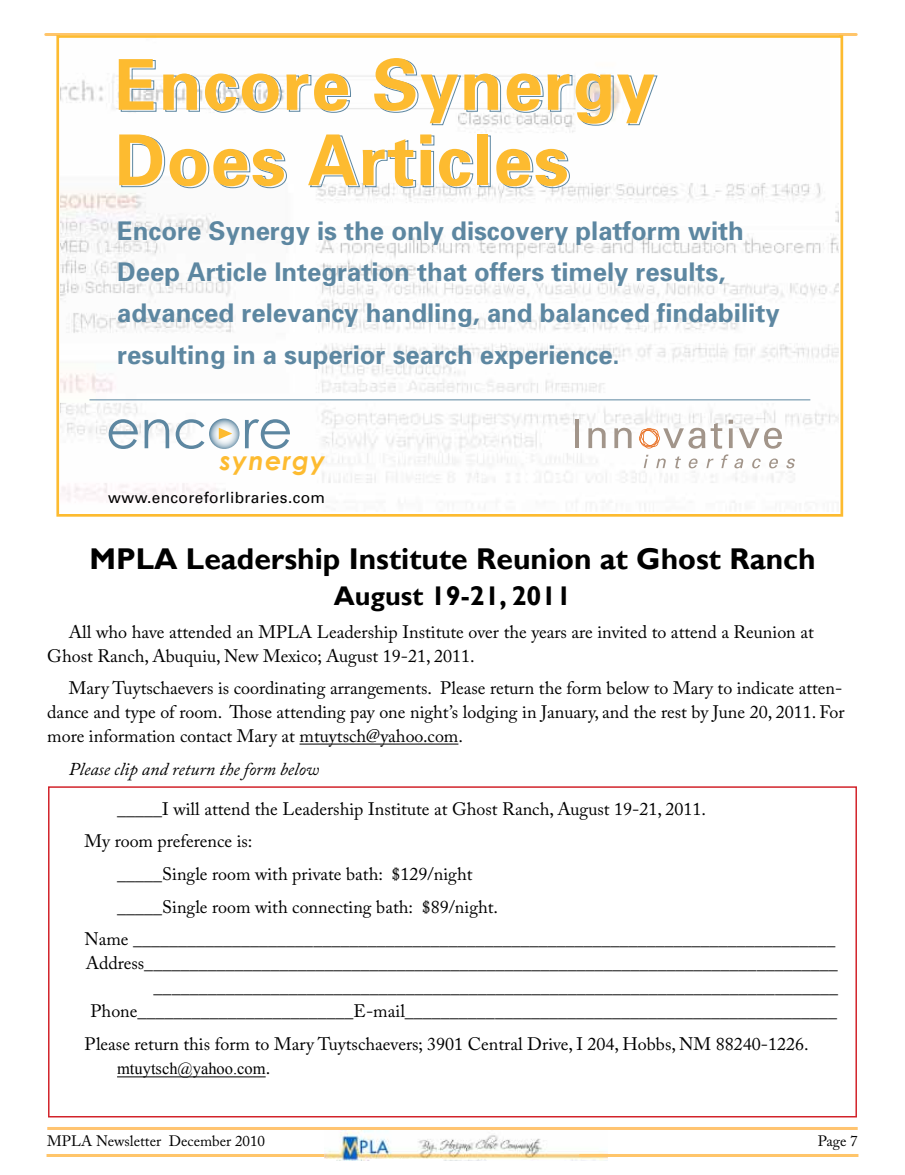
<style>
.page{position:relative;width:905px;height:1175px;background:#fff}
.page>*{position:absolute;margin:0;border:0;box-sizing:border-box;transform-origin:0 0}
.t1{font:700 70.2px/75.3px "Univers";letter-spacing:.015em;color:#fdbb30}
.t2{font:700 30px "Gill Sans";color:#000}
.t3{font:700 27px "Gill Sans";color:#000}
.t4{font:700 25.65px/41.1px "Univers";color:#5d87a1}
.t5{font:italic 700 25.65px "Century Gothic";letter-spacing:.05em;color:#fdbb30}
.t6{font:18px/24px "Adobe Caslon Pro";color:#000}
.t7{font:italic 18px "Adobe Caslon Pro";color:#000}
.t8{font:16.5px "Times New Roman";color:#000}
.t9{font:15.45px "Univers";letter-spacing:.025em;color:#010101}
.t10{font:15px "Adobe Caslon Pro";color:#000}
.s1{font-family:"Adobe Caslon Pro";font-size:18px}
</style>
<div class="page">
<hr style="left:47px;top:1127px;width:810px;height:3px;background:#ffc470">
<img style="left:324px;top:1130px;width:284px;height:30px">
<svg style="left:324px;top:1159px;width:12px;height:1px"></svg>
<hr style="left:370px;top:1159px;width:73px;height:2px;background:#fff">
<hr style="left:580px;top:1154px;width:276px;height:2px;background:#ffc56a">
<hr style="left:48px;top:1154px;width:274px;height:2px;background:#ffc56a">
<hr style="left:46px;top:33px;width:810px;height:3px;background:#ffc56a">
<img style="left:60px;top:75px;width:778px;height:434px">
<svg style="left:209px;top:418px;width:30px;height:31px"></svg>
<svg style="left:219px;top:428px;width:13px;height:11px"></svg>
<svg style="left:109px;top:419px;width:29px;height:30px"></svg>
<svg style="left:144px;top:419px;width:25px;height:29px"></svg>
<svg style="left:176px;top:419px;width:28px;height:30px"></svg>
<svg style="left:245px;top:419px;width:45px;height:30px"></svg>
<svg style="left:643px;top:455px;width:5px;height:13px"></svg>
<svg style="left:656px;top:458px;width:10px;height:10px"></svg>
<svg style="left:675px;top:456px;width:6px;height:12px"></svg>
<svg style="left:688px;top:458px;width:10px;height:10px"></svg>
<svg style="left:706px;top:458px;width:7px;height:10px"></svg>
<svg style="left:721px;top:454px;width:7px;height:14px"></svg>
<svg style="left:734px;top:458px;width:9px;height:10px"></svg>
<svg style="left:751px;top:458px;width:10px;height:10px"></svg>
<svg style="left:768px;top:458px;width:10px;height:10px"></svg>
<svg style="left:786px;top:458px;width:9px;height:10px"></svg>
<hr style="left:575px;top:420px;width:4px;height:28px;background:#a2958a">
<svg style="left:588px;top:428px;width:17px;height:20px"></svg>
<svg style="left:614px;top:428px;width:17px;height:20px"></svg>
<svg style="left:728px;top:420px;width:53px;height:28px"></svg>
<svg style="left:638px;top:423px;width:84px;height:25px"></svg>
<hr style="left:89px;top:399px;width:721px;height:1px;background:#5d87a1">
<div style="left:56px;top:35px;width:787px;height:481px;border:3px solid #fdbb30"></div>
<svg style="left:120px;top:60px;width:37px;height:52px"></svg>
<svg style="left:165px;top:74px;width:35px;height:38px"></svg>
<svg style="left:206px;top:74px;width:76px;height:39px"></svg>
<svg style="left:288px;top:74px;width:63px;height:39px"></svg>
<svg style="left:376px;top:59px;width:125px;height:66px"></svg>
<svg style="left:508px;top:74px;width:150px;height:52px"></svg>
<svg style="left:121px;top:135px;width:44px;height:53px"></svg>
<svg style="left:171px;top:149px;width:116px;height:40px"></svg>
<svg style="left:309px;top:135px;width:107px;height:54px"></svg>
<svg style="left:422px;top:135px;width:51px;height:54px"></svg>
<div style="left:479px;top:135px;width:11px;height:52px;border:1px solid #5d87a1"></div>
<svg style="left:498px;top:149px;width:72px;height:40px"></svg>
<hr style="left:299px;top:743px;width:159px;height:1px;background:#000">
<hr style="left:117px;top:1076px;width:149px;height:1px;background:#000">
<div style="left:48px;top:786px;width:808px;height:331px;border:2px solid #d2232a"></div>
<h1 class="t1" style="left:115px;top:45px;width:542px">Encore Synergy<br>Does Articles</h1>
<h3 class="t4" style="left:117px;top:210px;width:664px">Encore Synergy is the only discovery platform with Deep Article Integration that offers timely results, advanced relevancy handling, and balanced findability resulting in a superior search experience.</h3>
<h3 class="t5" style="left:220px;top:444px;width:107px">synergy</h3>
<p class="t9" style="left:108px;top:488px;width:218px">www.encoreforlibraries.com</p>
<h2 class="t2" style="left:89px;top:541px;width:727px">MPLA Leadership Institute Reunion at Ghost Ranch</h2>
<h3 class="t3" style="left:334px;top:579px;width:239px">August 19-21, 2011</h3>
<p class="t6" style="left:47px;top:619px;width:768px;text-indent:22px">All who have attended an MPLA Leadership Institute over the years are invited to attend a Reunion at<br>Ghost Ranch, Abuquiu, New Mexico; August 19-21, 2011.</p>
<p class="t6" style="left:47px;top:676px;width:799px;text-indent:22px">Mary Tuytschaevers is coordinating arrangements. Please return the form below to Mary to indicate atten&shy;dance and type of room. Those attending pay one night’s lodging in January, and the rest by June 20, 2011. For more information contact Mary at mtuytsch@yahoo.com.</p>
<p class="t7" style="left:69px;top:758px;width:252px">Please clip and return the form below</p>
<p class="t6" style="left:117px;top:796px;width:590px">_____I will attend the Leadership Institute at Ghost Ranch, August 19-21, 2011.</p>
<p class="t6" style="left:85px;top:829px;width:169px">My room preference is:</p>
<p class="t6" style="left:117px;top:861px;width:357px">_____Single room with private bath: $129/night</p>
<p class="t6" style="left:117px;top:894px;width:382px">_____Single room with connecting bath: $89/night.</p>
<p class="t6" style="left:85px;top:927px;width:752px">Name ______________________________________________________________________________</p>
<p class="t6" style="left:86px;top:951px;width:753px;text-align:right">Address_____________________________________________________________________________ ____________________________________________________________________________<br>Phone________________________E-mail________________________________________________</p>
<p class="t6" style="left:85px;top:1031px;width:725px">Please return this form to Mary Tuytschaevers; 3901 Central Drive, I 204, Hobbs, NM 88240-1226.</p>
<p class="t8" style="left:117px;top:1057px;width:155px">mtuytsch@yahoo.com<span class="s1">.</span></p>
<p class="t10" style="left:47px;top:1132px;width:219px">MPLA Newsletter December 2010</p>
<p class="t10" style="left:817px;top:1131px;width:41px">Page 7</p>
</div>
